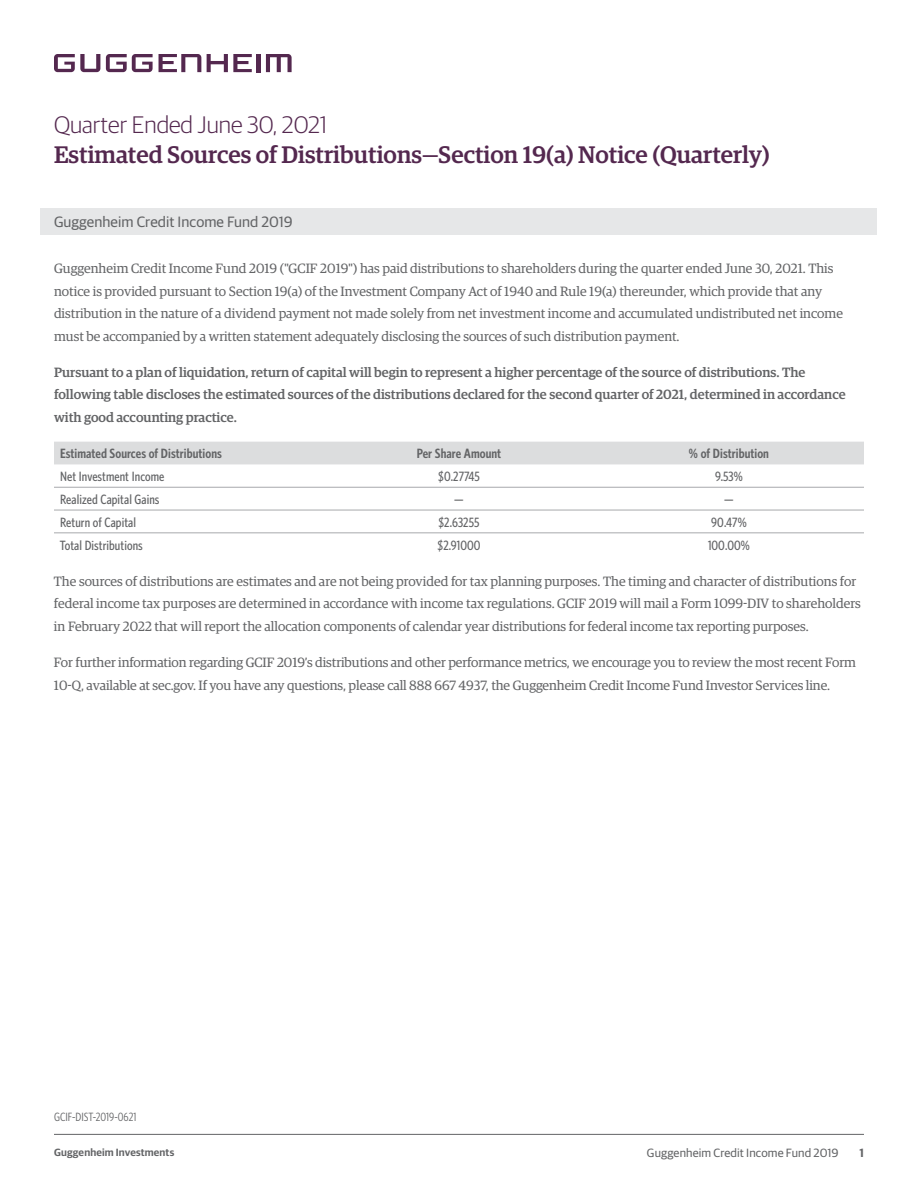
<style>
.page{position:relative;width:918px;height:1188px;background:#fff}
.page>*{position:absolute;margin:0;border:0;box-sizing:border-box;transform-origin:0 0}
.t1{font:500 24px "Guardian Egyp";color:#54284f}
.t2{font:300 24px "Guardian Sans";color:#54284f}
.t3{font:15px "Guardian Sans";letter-spacing:.005em;color:#636466}
.t4{font:13.5px/22.5px "Guardian Egyp";color:#636466}
.t5{font:500 13.5px/22.5px "Guardian Egyp";color:#636466}
.t6{font:500 13.5px "Whitney Condensed";letter-spacing:.005em;color:#636466}
.t7{font:600 13.5px "Whitney Condensed";letter-spacing:.005em;color:#636466}
.t8{font:12px "Guardian Sans";letter-spacing:.005em;color:#636466}
.t9{font:12px "Whitney Condensed";color:#636466}
.t10{font:600 12px "Guardian Sans";color:#636466}
.t11{font:600 10.5px "Guardian Sans";letter-spacing:.015em;color:#636466}
</style>
<div class="page">
<svg style="left:54px;top:54px;width:46px;height:18px"></svg>
<svg style="left:106px;top:54px;width:47px;height:18px"></svg>
<svg style="left:159px;top:54px;width:42px;height:18px"></svg>
<svg style="left:207px;top:54px;width:45px;height:18px"></svg>
<div style="left:256px;top:54px;width:5px;height:18px;background:#54284f"></div>
<svg style="left:266px;top:54px;width:26px;height:18px"></svg>
<div style="left:40px;top:208px;width:838px;height:27px;background:#e6e7e8"></div>
<hr style="left:54px;top:1134px;width:810px;height:1px;background:#636466">
<div style="left:54px;top:442px;width:810px;height:22px;background:#dcddde"></div>
<hr style="left:54px;top:487px;width:270px;height:1px;background:#a7a9ac">
<hr style="left:324px;top:487px;width:270px;height:1px;background:#a7a9ac">
<hr style="left:594px;top:487px;width:270px;height:1px;background:#a7a9ac">
<hr style="left:54px;top:510px;width:270px;height:1px;background:#a7a9ac">
<hr style="left:324px;top:510px;width:270px;height:1px;background:#a7a9ac">
<hr style="left:594px;top:510px;width:270px;height:1px;background:#a7a9ac">
<hr style="left:54px;top:532px;width:270px;height:1px;background:#a7a9ac">
<hr style="left:324px;top:532px;width:270px;height:1px;background:#a7a9ac">
<hr style="left:594px;top:532px;width:270px;height:1px;background:#a7a9ac">
<h1 class="t2" style="left:54px;top:109px;width:275px">Quarter Ended June 30, 2021</h1>
<h1 class="t1" style="left:54px;top:138px;width:717px">Estimated Sources of Distributions—Section 19(a) Notice (Quarterly)</h1>
<p class="t3" style="left:54px;top:211px;width:240px">Guggenheim Credit Income Fund 2019</p>
<p class="t4" style="left:54px;top:256px;width:791px">Guggenheim Credit Income Fund 2019 ("GCIF 2019") has paid distributions to shareholders during the quarter ended June 30, 2021. This notice is provided pursuant to Section 19(a) of the Investment Company Act of 1940 and Rule 19(a) thereunder, which provide that any distribution in the nature of a dividend payment not made solely from net investment income and accumulated undistributed net income must be accompanied by a written statement adequately disclosing the sources of such distribution payment.</p>
<p class="t5" style="left:54px;top:360px;width:793px">Pursuant to a plan of liquidation, return of capital will begin to represent a higher percentage of the source of distributions. The following table discloses the estimated sources of the distributions declared for the second quarter of 2021, determined in accordance with good accounting practice.</p>
<p class="t7" style="left:60px;top:445px;width:163px">Estimated Sources of Distributions</p>
<p class="t7" style="left:417px;top:445px;width:86px">Per Share Amount</p>
<p class="t7" style="left:689px;top:445px;width:82px">% of Distribution</p>
<p class="t6" style="left:60px;top:468px;width:106px">Net Investment Income</p>
<p class="t6" style="left:438px;top:468px;width:43px">$0.27745</p>
<p class="t6" style="left:715px;top:468px;width:29px">9.53%</p>
<p class="t6" style="left:60px;top:491px;width:101px">Realized Capital Gains</p>
<p class="t6" style="left:454px;top:491px;width:11px">—</p>
<p class="t6" style="left:724px;top:491px;width:11px">—</p>
<p class="t6" style="left:60px;top:514px;width:78px">Return of Capital</p>
<p class="t6" style="left:438px;top:514px;width:43px">$2.63255</p>
<p class="t6" style="left:711px;top:514px;width:37px">90.47%</p>
<p class="t6" style="left:60px;top:537px;width:84px">Total Distributions</p>
<p class="t6" style="left:438px;top:537px;width:44px">$2.91000</p>
<p class="t6" style="left:708px;top:537px;width:43px">100.00%</p>
<p class="t4" style="left:54px;top:569px;width:808px">The sources of distributions are estimates and are not being provided for tax planning purposes. The timing and character of distributions for federal income tax purposes are determined in accordance with income tax regulations. GCIF 2019 will mail a Form 1099-DIV to shareholders in February 2022 that will report the allocation components of calendar year distributions for federal income tax reporting purposes.</p>
<p class="t4" style="left:54px;top:650px;width:803px">For further information regarding GCIF 2019’s distributions and other performance metrics, we encourage you to review the most recent Form<br>10-Q, available at sec.gov. If you have any questions, please call 888 667 4937, the Guggenheim Credit Income Fund Investor Services line.</p>
<p class="t9" style="left:54px;top:1110px;width:84px">GCIF-DIST-2019-0621</p>
<p class="t11" style="left:54px;top:1144px;width:122px">Guggenheim Investments</p>
<p class="t8" style="left:647px;top:1144px;width:193px">Guggenheim Credit Income Fund 2019</p>
<p class="t10" style="left:860px;top:1144px;width:6px">1</p>
</div>
